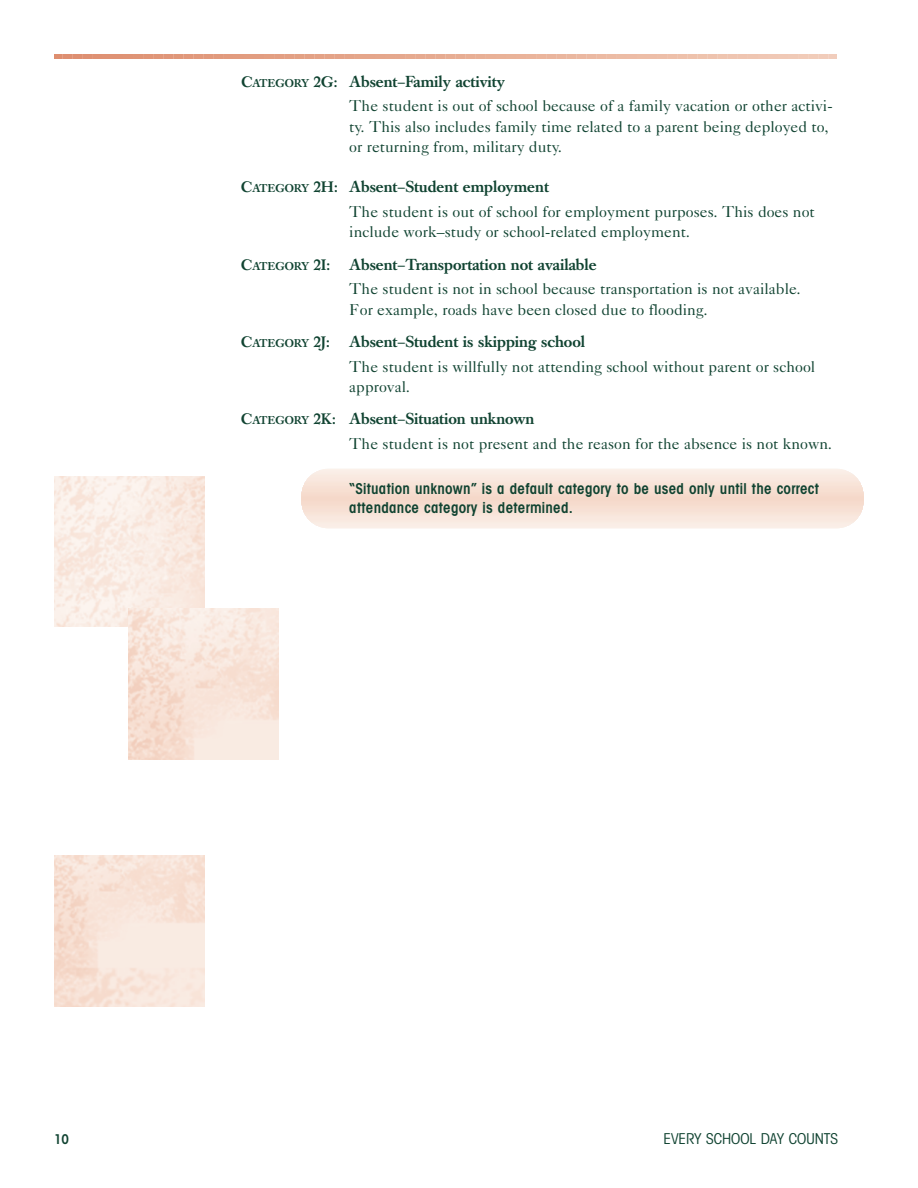
<style>
.page{position:relative;width:918px;height:1188px;background:#fff}
.page>*{position:absolute;margin:0;border:0;box-sizing:border-box;transform-origin:0 0}
.t1{font:15.75px/20.2px "Caslon Five Forty";color:#104331}
.t2{font:500 15.75px "Caslon Book BE";color:#104331}
.t3{font:600 condensed 15px/19.5px "Avant Garde";letter-spacing:.015em;color:#104331}
.t4{font:condensed 15px "Avant Garde";color:#104331}
.t5{font:600 condensed 13.5px "Avant Garde";color:#104331}
.t6{font:500 11.25px "Caslon Book BE";letter-spacing:.01em;color:#104331}
.s1{font-size:15px}
.s2{font-size:11.25px}
</style>
<div class="page">
<img style="left:54px;top:476px;width:150px;height:151px">
<div style="left:302px;top:469px;width:561px;height:59px;background:#fbf1ea;border-radius:27px"></div>
<svg style="left:307px;top:471px;width:551px;height:55px"></svg>
<div style="left:302px;top:479px;width:561px;height:39px;background:#f9e8df"></div>
<div style="left:302px;top:482px;width:561px;height:33px;background:#f8e5da"></div>
<div style="left:302px;top:486px;width:561px;height:25px;background:#f7e1d5"></div>
<div style="left:302px;top:490px;width:561px;height:17px;background:#f7dfd1"></div>
<div style="left:302px;top:494px;width:561px;height:9px;background:#f6dbcd"></div>
<hr style="left:302px;top:497px;width:561px;height:3px;background:#f5d8c9">
<img style="left:128px;top:609px;width:150px;height:150px">
<img style="left:54px;top:856px;width:150px;height:150px">
<p class="t2" style="left:241px;top:75px;width:265px"><span class="s1">C</span><span class="s2">ATEGORY</span> <span class="s1">2G:</span> Absent–Family activity</p>
<p class="t1" style="left:349px;top:97px;width:485px">The student is out of school because of a family vacation or other activi&shy;ty. This also includes family time related to a parent being deployed to, or returning from, military duty.</p>
<p class="t2" style="left:241px;top:181px;width:309px"><span class="s1">C</span><span class="s2">ATEGORY</span> <span class="s1">2H:</span> Absent–Student employment</p>
<p class="t1" style="left:349px;top:203px;width:467px">The student is out of school for employment purposes. This does not include work–study or school-related employment.</p>
<p class="t2" style="left:241px;top:258px;width:357px"><span class="s1">C</span><span class="s2">ATEGORY</span> <span class="s1">2I:</span> Absent–Transportation not available</p>
<p class="t1" style="left:349px;top:280px;width:453px">The student is not in school because transportation is not available.<br>For example, roads have been closed due to flooding.</p>
<p class="t6" style="left:241px;top:338px;width:90px"><span class="s1">C</span>ATEGORY <span class="s1">2J:</span></p>
<p class="t2" style="left:349px;top:335px;width:237px">Absent–Student is skipping school</p>
<p class="t1" style="left:349px;top:358px;width:467px">The student is willfully not attending school without parent or school approval.</p>
<p class="t2" style="left:241px;top:412px;width:295px"><span class="s1">C</span><span class="s2">ATEGORY</span> <span class="s1">2K:</span> Absent–Situation unknown</p>
<p class="t1" style="left:349px;top:435px;width:484px">The student is not present and the reason for the absence is not known.</p>
<p class="t3" style="left:349px;top:480px;width:471px">“Situation unknown” is a default category to be used only until the correct attendance category is determined.</p>
<p class="t5" style="left:54px;top:1134px;width:17px">10</p>
<p class="t4" style="left:664px;top:1133px;width:176px">EVERY SCHOOL DAY COUNTS</p>
</div>
